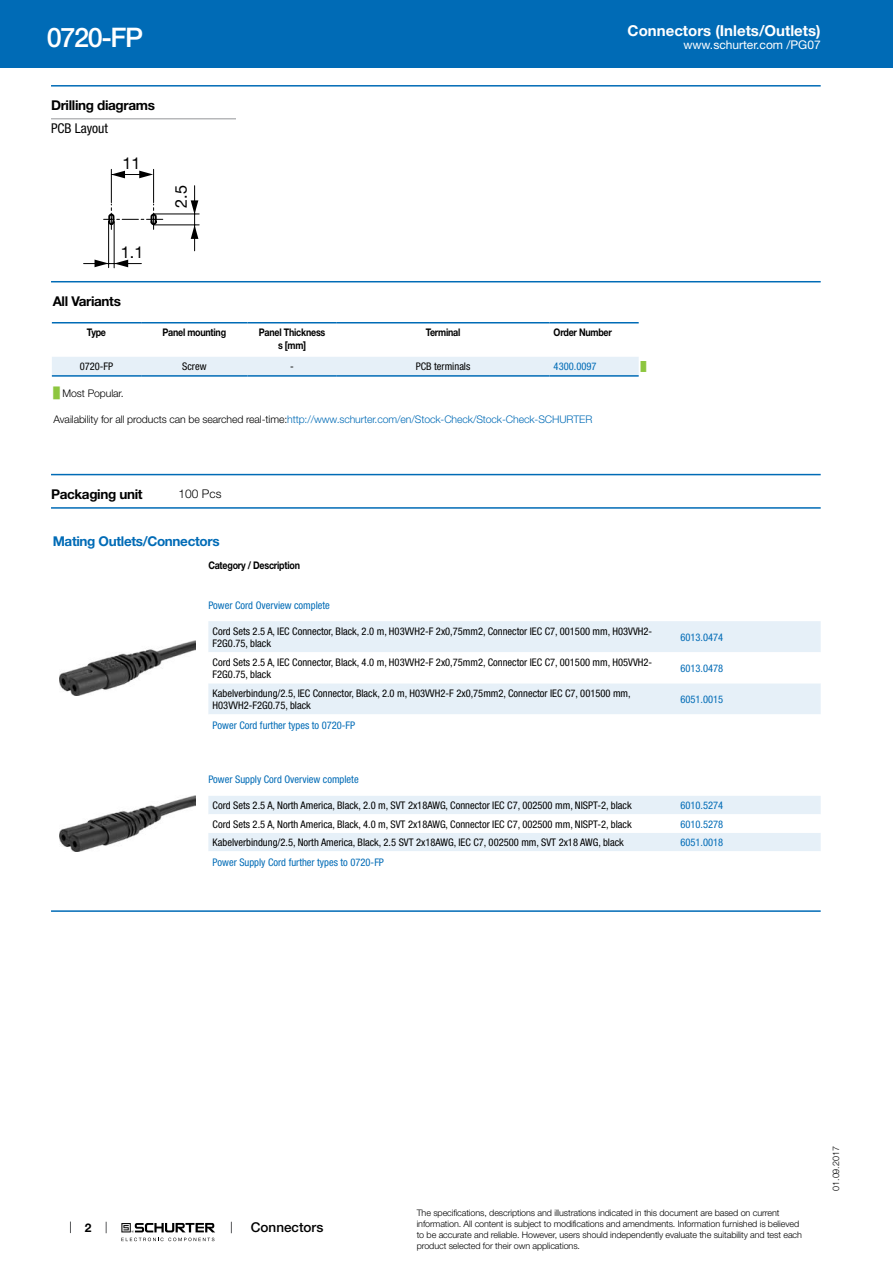
<style>
.page{position:relative;width:893px;height:1263px;background:#fff}
.page>*{position:absolute;margin:0;border:0;box-sizing:border-box;transform-origin:0 0}
.t1{font:500 27px "Helvetica Neue LT";letter-spacing:-.05em;color:#fff}
.t2{font:16.2px "Helvetica Neue LT";color:#000}
.t3{font:700 15px "Helvetica Neue LT";color:#fff}
.t4{font:700 13.5px "Helvetica Neue LT";letter-spacing:-.025em;color:#000}
.t5{font:700 13.5px "Helvetica Neue LT";letter-spacing:-.025em;color:#006bb6}
.t6{font:500 13.5px "Helvetica Neue LT";color:#000}
.t7{font:condensed 13.5px "Helvetica Neue LT";color:#000}
.t8{font:12px "Helvetica Neue LT";color:#fff}
.t9{font:300 12px "Helvetica Neue LT";color:#000}
.t10{font:700 12px "Helvetica Neue LT";color:#000}
.t11{font:condensed 10.5px/12.6px "Helvetica Neue LT";color:#000}
.t12{font:condensed 10.5px "Helvetica Neue LT";color:#006bb6}
.t13{font:300 10.5px "Helvetica Neue LT";letter-spacing:-.01em;color:#006bb6}
.t14{font:700 10.5px/12.6px "Helvetica Neue LT";letter-spacing:-.025em;color:#000;text-align:center;scale:.85 1}
.t15{font:300 10.5px "Helvetica Neue LT";letter-spacing:-.01em;color:#000}
.t16{font:300 9px/10.8px "Helvetica Neue LT";letter-spacing:-.01em;color:#000}
.t17{font:9px "Arial Unicode MS";color:#8dc63f}
.s1{font-family:"Arial Unicode MS";font-weight:400;color:#8dc63f}
.s2{color:#000}
</style>
<div class="page">
<svg style="left:70px;top:1221px;width:1px;height:12px"></svg>
<svg style="left:121px;top:1223px;width:94px;height:18px"></svg>
<div style="left:0;top:0;width:893px;height:68px;background:#006bb6"></div>
<hr style="left:51px;top:85px;width:770px;height:2px;background:#006bb6">
<hr style="left:51px;top:118px;width:185px;height:1px;background:#939598">
<svg style="left:104px;top:204px;width:59px;height:25px"></svg>
<hr style="left:111px;top:169px;width:1px;height:34px;background:#000">
<hr style="left:153px;top:169px;width:1px;height:34px;background:#000">
<hr style="left:112px;top:174px;width:38px;height:1px;background:#000">
<hr style="left:108px;top:222px;width:1px;height:46px;background:#000">
<hr style="left:114px;top:222px;width:1px;height:46px;background:#000">
<hr style="left:84px;top:263px;width:57px;height:1px;background:#000">
<hr style="left:154px;top:214px;width:45px;height:1px;background:#000">
<hr style="left:194px;top:186px;width:1px;height:65px;background:#000">
<hr style="left:154px;top:225px;width:45px;height:1px;background:#000">
<svg style="left:139px;top:171px;width:14px;height:7px"></svg>
<svg style="left:111px;top:171px;width:14px;height:7px"></svg>
<svg style="left:95px;top:260px;width:13px;height:7px"></svg>
<svg style="left:114px;top:260px;width:14px;height:7px"></svg>
<svg style="left:191px;top:225px;width:7px;height:14px"></svg>
<svg style="left:191px;top:200px;width:7px;height:14px"></svg>
<hr style="left:51px;top:281px;width:770px;height:1px;background:#006bb6">
<svg style="left:52px;top:323px;width:587px;height:1px"></svg>
<div style="left:52px;top:357px;width:587px;height:18px;background:#e6f0f8"></div>
<hr style="left:52px;top:322px;width:89px;height:1px;background:#006bb6">
<hr style="left:141px;top:322px;width:106px;height:1px;background:#006bb6">
<hr style="left:247px;top:322px;width:90px;height:1px;background:#006bb6">
<hr style="left:337px;top:322px;width:212px;height:1px;background:#006bb6">
<hr style="left:549px;top:322px;width:90px;height:1px;background:#006bb6">
<hr style="left:52px;top:375px;width:89px;height:2px;background:#006bb6">
<hr style="left:141px;top:375px;width:106px;height:2px;background:#006bb6">
<hr style="left:247px;top:375px;width:90px;height:2px;background:#006bb6">
<hr style="left:337px;top:375px;width:212px;height:2px;background:#006bb6">
<hr style="left:549px;top:375px;width:90px;height:2px;background:#006bb6">
<hr style="left:51px;top:474px;width:770px;height:1px;background:#006bb6">
<hr style="left:51px;top:507px;width:770px;height:2px;background:#006bb6">
<img style="left:60px;top:640px;width:135px;height:55px">
<div style="left:208px;top:621px;width:613px;height:31px;background:#e6f0f8"></div>
<div style="left:208px;top:683px;width:613px;height:31px;background:#e6f0f8"></div>
<img style="left:60px;top:795px;width:136px;height:57px">
<svg style="left:208px;top:796px;width:613px;height:55px"></svg>
<hr style="left:51px;top:910px;width:770px;height:2px;background:#006bb6">
<h1 class="t1" style="left:47px;top:21px;width:98px">0720-FP</h1>
<p class="t4" style="left:51px;top:97px;width:106px">Drilling diagrams</p>
<p class="t7" style="left:51px;top:121px;width:58px">PCB Layout</p>
<h2 class="t2" style="left:123px;top:153px;width:20px">11</h2>
<h2 class="t2" style="left:121px;top:242px;width:24px">1.1</h2>
<h2 class="t2" style="left:172px;top:208px;width:24px;rotate:-90deg">2.5</h2>
<h3 class="t3" style="left:628px;top:21px;width:195px">Connectors (Inlets/Outlets)</h3>
<p class="t8" style="left:683px;top:38px;width:139px">www.schurter.com /PG07</p>
<p class="t4" style="left:53px;top:293px;width:70px">All Variants</p>
<p class="t14" style="left:87px;top:326px;width:24px">Type</p>
<p class="t14" style="left:162px;top:326px;width:76px">Panel mounting</p>
<p class="t14" style="left:259px;top:326px;width:80px">Panel Thickness s [mm]</p>
<p class="t14" style="left:426px;top:326px;width:42px">Terminal</p>
<p class="t14" style="left:554px;top:326px;width:70px">Order Number</p>
<p class="t11" style="left:80px;top:360px;width:35px">0720-FP</p>
<p class="t11" style="left:182px;top:360px;width:26px">Screw</p>
<p class="t11" style="left:290px;top:360px;width:5px">-</p>
<p class="t11" style="left:416px;top:360px;width:56px">PCB terminals</p>
<p class="t12" style="left:554px;top:360px;width:44px">4300.0097</p>
<p class="t17" style="left:641px;top:360px;width:7px">█</p>
<p class="t15" style="left:54px;top:387px;width:72px"><span class="s1">█</span> Most Popular.</p>
<p class="t13" style="left:54px;top:413px;width:540px"><span class="s2">Availability for all products can be searched real-time:</span>http://www.schurter.com/en/Stock-Check/Stock-Check-SCHURTER</p>
<p class="t4" style="left:51px;top:485px;width:93px">Packaging unit</p>
<p class="t9" style="left:179px;top:486px;width:44px">100 Pcs</p>
<p class="t5" style="left:53px;top:532px;width:168px">Mating Outlets/Connectors</p>
<p class="t14" style="left:208px;top:558px;width:109px">Category / Description</p>
<p class="t12" style="left:208px;top:599px;width:123px">Power Cord Overview complete</p>
<p class="t11" style="left:213px;top:624px;width:441px">Cord Sets 2.5 A, IEC Connector, Black, 2.0 m, H03VVH2-F 2x0,75mm2, Connector IEC C7, 001500 mm, H03VVH2-<br>F2G0.75, black</p>
<p class="t12" style="left:680px;top:631px;width:44px">6013.0474</p>
<p class="t11" style="left:213px;top:655px;width:441px">Cord Sets 2.5 A, IEC Connector, Black, 4.0 m, H03VVH2-F 2x0,75mm2, Connector IEC C7, 001500 mm, H05VVH2-<br>F2G0.75, black</p>
<p class="t12" style="left:680px;top:662px;width:44px">6013.0478</p>
<p class="t11" style="left:213px;top:687px;width:420px">Kabelverbindung/2.5, IEC Connector, Black, 2.0 m, H03VVH2-F 2x0,75mm2, Connector IEC C7, 001500 mm,<br>H03VVH2-F2G0.75, black</p>
<p class="t12" style="left:680px;top:693px;width:44px">6051.0015</p>
<p class="t12" style="left:213px;top:719px;width:144px">Power Cord further types to 0720-FP</p>
<p class="t12" style="left:208px;top:773px;width:152px">Power Supply Cord Overview complete</p>
<p class="t11" style="left:213px;top:799px;width:421px">Cord Sets 2.5 A, North America, Black, 2.0 m, SVT 2x18AWG, Connector IEC C7, 002500 mm, NISPT-2, black</p>
<p class="t12" style="left:680px;top:799px;width:44px">6010.5274</p>
<p class="t11" style="left:213px;top:818px;width:421px">Cord Sets 2.5 A, North America, Black, 4.0 m, SVT 2x18AWG, Connector IEC C7, 002500 mm, NISPT-2, black</p>
<p class="t12" style="left:680px;top:818px;width:44px">6010.5278</p>
<p class="t11" style="left:213px;top:836px;width:413px">Kabelverbindung/2.5, North America, Black, 2.5 SVT 2x18AWG, IEC C7, 002500 mm, SVT 2x18 AWG, black</p>
<p class="t12" style="left:680px;top:836px;width:44px">6051.0018</p>
<p class="t12" style="left:213px;top:856px;width:173px">Power Supply Cord further types to 0720-FP</p>
<p class="t10" style="left:85px;top:1220px;width:8px">2</p>
<p class="t6" style="left:251px;top:1219px;width:74px">Connectors</p>
<p class="t16" style="left:417px;top:1207px;width:387px">The specifications, descriptions and illustrations indicated in this document are based on current information. All content is subject to modifications and amendments. Information furnished is believed to be accurate and reliable. However, users should independently evaluate the suitability and test each product selected for their own applications.</p>
<p class="t16" style="left:830px;top:1191px;width:46px;rotate:-90deg">01.09.2017</p>
</div>
